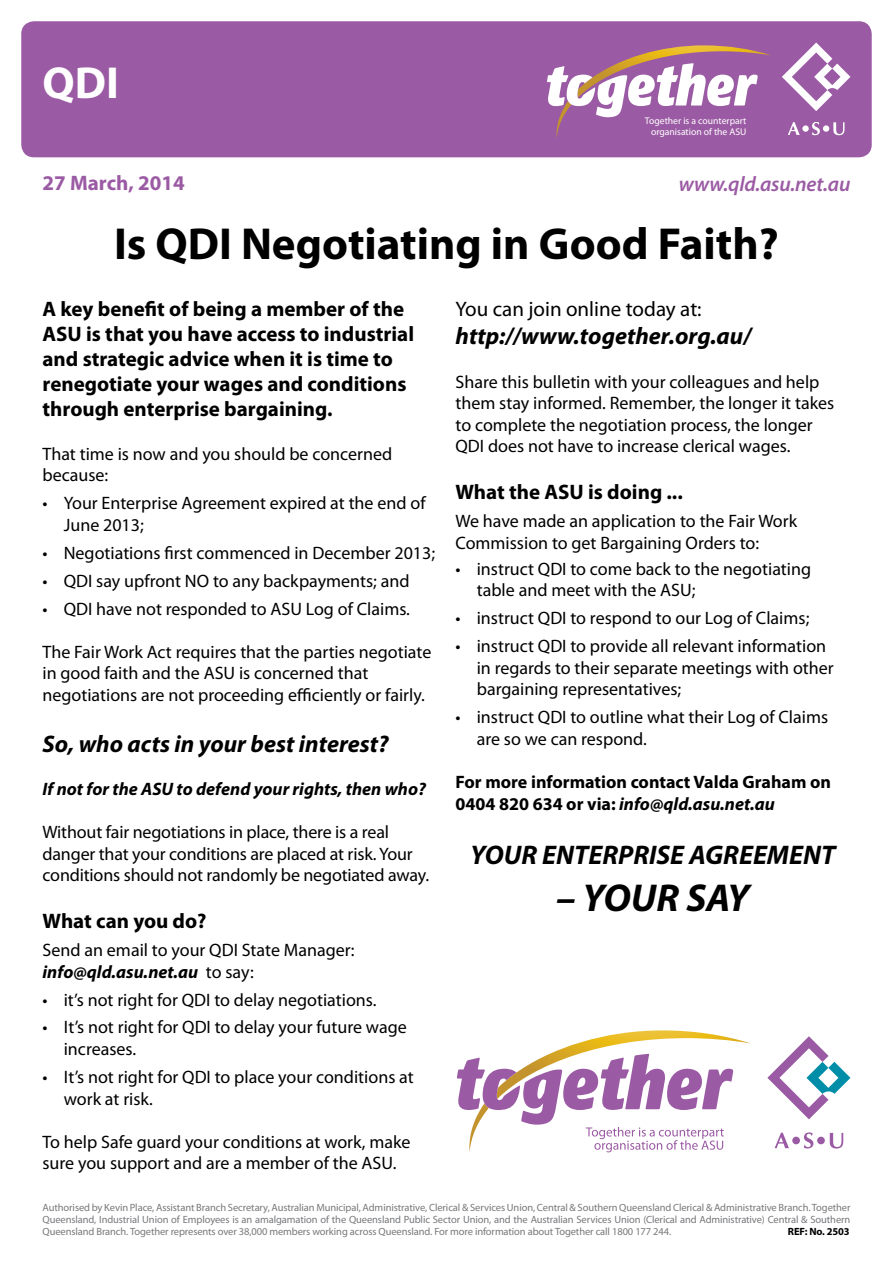
<style>
.page{position:relative;width:893px;height:1263px;background:#fff}
.page>*{position:absolute;margin:0;border:0;box-sizing:border-box;transform-origin:0 0}
.t1{font:700 45px "Myriad Pro";color:#000}
.t2{font:700 45px "Myriad";color:#fff}
.t3{font:italic 700 39px "Myriad Pro";letter-spacing:-.005em;color:#000}
.t4{font:italic 700 27px "Myriad Pro";color:#000}
.t5{font:italic 700 24px "Myriad Pro";color:#000}
.t6{font:700 21px/25.2px "Myriad Pro";color:#000}
.t7{font:21px "Myriad Pro";color:#000}
.t8{font:italic 600 21px "Myriad Pro";letter-spacing:-.01em;color:#9b5ba4}
.t9{font:700 21px "Myriad Pro";color:#9b5ba4}
.t10{font:18px/21.6px "Myriad Pro";color:#000}
.t11{font:700 18px/21.6px "Myriad Pro";color:#000}
.t12{font:italic 700 18px "Myriad Pro";color:#000}
.t13{font:10.5px/12px "Myriad Pro";letter-spacing:-.01em;color:#77787b;text-align:justify}
.t14{font:700 10.5px "Myriad Pro";letter-spacing:-.01em;color:#000}
.t15{font:9.75px/11.2px "Myriad Pro";color:#fff;text-align:right}
.s1{font-weight:700;font-style:italic}
.s2{font-style:italic}
</style>
<div class="page">
<div style="left:21px;top:21px;width:851px;height:136px;background:#9b5ba4;border-radius:13px"></div>
<svg style="left:547px;top:45px;width:224px;height:93px"></svg>
<svg style="left:782px;top:43px;width:68px;height:68px"></svg>
<svg style="left:788px;top:122px;width:12px;height:13px"></svg>
<div style="left:802px;top:125px;width:7px;height:7px;background:#fff;border-radius:50%"></div>
<svg style="left:812px;top:122px;width:8px;height:13px"></svg>
<div style="left:823px;top:125px;width:6px;height:7px;background:#fff;border-radius:50%"></div>
<svg style="left:833px;top:122px;width:11px;height:13px"></svg>
<svg style="left:767px;top:1036px;width:83px;height:83px"></svg>
<svg style="left:775px;top:1132px;width:14px;height:16px"></svg>
<div style="left:792px;top:1137px;width:8px;height:7px;background:#9b5ba4;border-radius:50%"></div>
<svg style="left:804px;top:1132px;width:9px;height:16px"></svg>
<div style="left:817px;top:1137px;width:8px;height:7px;background:#9b5ba4;border-radius:50%"></div>
<svg style="left:830px;top:1133px;width:13px;height:15px"></svg>
<svg style="left:457px;top:1030px;width:294px;height:122px"></svg>
<h1 class="t2" style="left:43px;top:59px;width:78px">QDI</h1>
<p class="t15" style="left:645px;top:114px;width:103px">Together is a counterpart organisation of the ASU</p>
<p class="t9" style="left:43px;top:169px;width:144px">27 March, 2014</p>
<p class="t8" style="left:679px;top:170px;width:173px">www.qld.asu.net.au</p>
<h1 class="t1" style="left:114px;top:215px;width:666px">Is QDI Negotiating in Good Faith?</h1>
<p class="t6" style="left:43px;top:295px;width:373px">A key benefit of being a member of the ASU is that you have access to industrial and strategic advice when it is time to renegotiate your wages and conditions through enterprise bargaining.</p>
<p class="t10" style="left:43px;top:442px;width:351px">That time is now and you should be concerned because:</p>
<p class="t10" style="left:64px;top:492px;width:363px;text-indent:-21px">• Your Enterprise Agreement expired at the end of<br>June 2013;</p>
<p class="t10" style="left:43px;top:542px;width:394px">• Negotiations first commenced in December 2013;</p>
<p class="t10" style="left:43px;top:570px;width:369px">• QDI say upfront NO to any backpayments; and</p>
<p class="t10" style="left:43px;top:597px;width:369px">• QDI have not responded to ASU Log of Claims.</p>
<p class="t10" style="left:43px;top:641px;width:390px">The Fair Work Act requires that the parties negotiate in good faith and the ASU is concerned that negotiations are not proceeding efficiently or fairly.</p>
<h3 class="t5" style="left:43px;top:728px;width:348px">So, who acts in your best interest?</h3>
<p class="t12" style="left:43px;top:777px;width:385px">If not for the ASU to defend your rights, then who?</p>
<p class="t10" style="left:43px;top:821px;width:388px">Without fair negotiations in place, there is a real danger that your conditions are placed at risk. Your conditions should not randomly be negotiated away.</p>
<p class="t6" style="left:43px;top:907px;width:166px">What can you do?</p>
<p class="t10" style="left:43px;top:939px;width:314px">Send an email to your QDI State Manager: <span class="s1">info@qld.asu.net.au</span> to say:</p>
<p class="t10" style="left:43px;top:988px;width:336px">• it’s not right for QDI to delay negotiations.</p>
<p class="t10" style="left:64px;top:1016px;width:345px;text-indent:-21px">• It’s not right for QDI to delay your future wage increases.</p>
<p class="t10" style="left:64px;top:1066px;width:352px;text-indent:-21px">• It’s not right for QDI to place your conditions at work at risk.</p>
<p class="t10" style="left:43px;top:1131px;width:370px">To help Safe guard your conditions at work, make sure you support and are a member of the ASU.</p>
<p class="t7" style="left:455px;top:296px;width:248px">You can join online today at:</p>
<h3 class="t5" style="left:455px;top:321px;width:297px">http://www.together.org.au/</h3>
<p class="t10" style="left:455px;top:370px;width:380px">Share this bulletin with your colleagues and help them stay informed. Remember, the longer it takes to complete the negotiation process, the longer QDI does not have to increase clerical wages.</p>
<p class="t6" style="left:455px;top:479px;width:229px">What the ASU is doing ...</p>
<p class="t10" style="left:455px;top:510px;width:343px">We have made an application to the Fair Work<br>Commission to get Bargaining Orders to:</p>
<p class="t10" style="left:477px;top:557px;width:336px;text-indent:-21px">• instruct QDI to come back to the negotiating table and meet with the ASU;</p>
<p class="t10" style="left:455px;top:607px;width:355px">• instruct QDI to respond to our Log of Claims;</p>
<p class="t10" style="left:477px;top:635px;width:359px;text-indent:-21px">• instruct QDI to provide all relevant information in regards to their separate meetings with other bargaining representatives;</p>
<p class="t10" style="left:477px;top:706px;width:353px;text-indent:-21px">• instruct QDI to outline what their Log of Claims are so we can respond.</p>
<p class="t11" style="left:455px;top:771px;width:377px">For more information contact Valda Graham on<br>0404 820 634 or via: <span class="s2">info@qld.asu.net.au</span></p>
<h3 class="t4" style="left:471px;top:837px;width:366px">YOUR ENTERPRISE AGREEMENT</h3>
<h2 class="t3" style="left:556px;top:872px;width:195px">– YOUR SAY</h2>
<p class="t13" style="left:43px;top:1201px;width:809px">Authorised by Kevin Place, Assistant Branch Secretary, Australian Municipal, Administrative, Clerical &amp; Services Union, Central &amp; Southern Queensland Clerical &amp; Administrative Branch. Together Queensland, Industrial Union of Employees is an amalgamation of the Queensland Public Sector Union, and the Australian Services Union (Clerical and Administrative) Central &amp; Southern Queensland Branch. Together represents over 38,000 members working across Queensland. For more information about Together call 1800 177 244.</p>
<p class="t14" style="left:788px;top:1224px;width:63px">REF: No. 2503</p>
</div>
